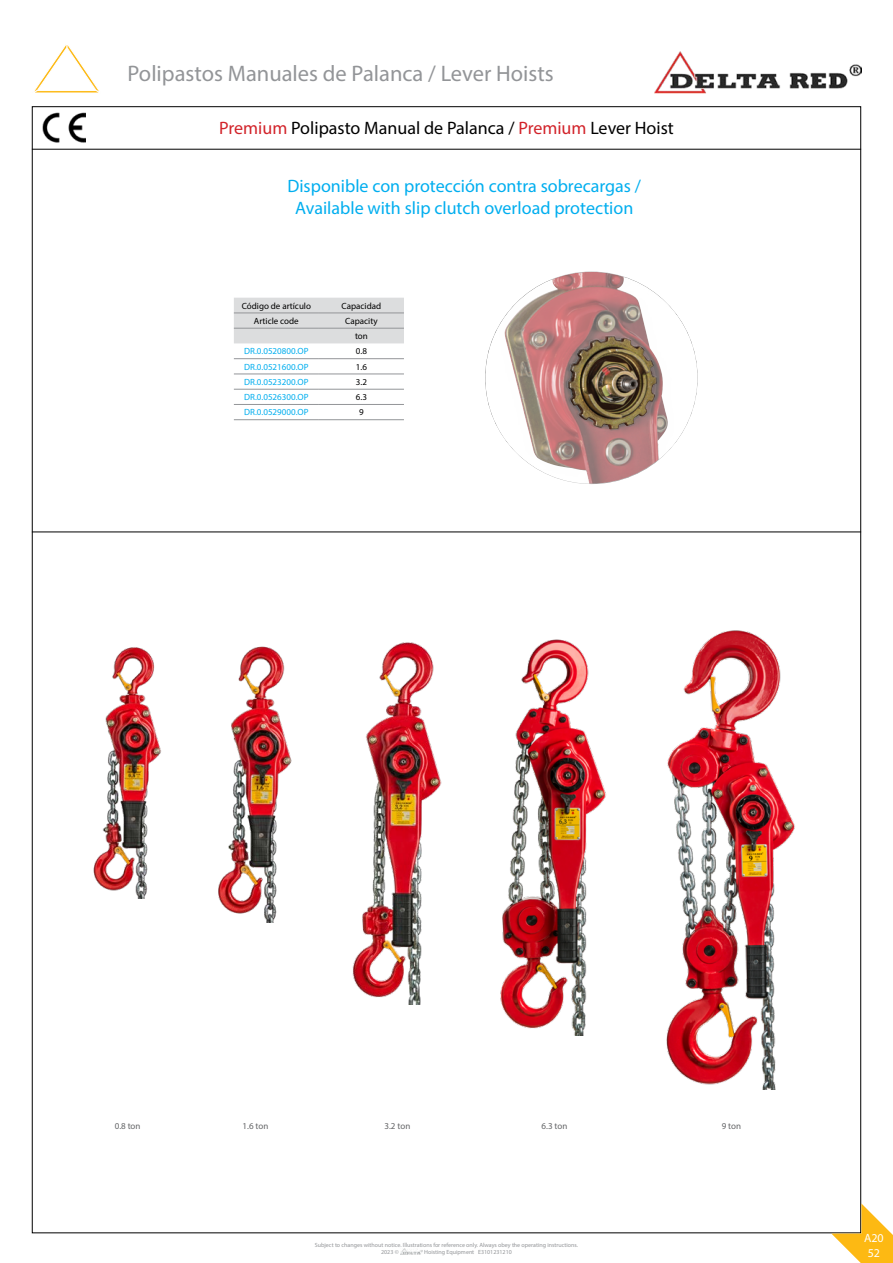
<style>
.page{position:relative;width:893px;height:1263px;background:#fff}
.page>*{position:absolute;margin:0;border:0;box-sizing:border-box;transform-origin:0 0}
.t1{font:22.5px "Myriad Pro";color:#939598}
.t2{font:18px/21.6px "Myriad Pro";color:#00aeef;text-align:center}
.t3{font:18px "Myriad Pro";color:#000}
.t4{font:12px/14.4px "Myriad Pro";color:#fff;text-align:center}
.t5{font:9px "Myriad Pro";color:#00aeef}
.t6{font:9px/15.3px "Myriad Pro";color:#000;text-align:center}
.t7{font:9px "Myriad Pro";letter-spacing:-.005em;color:#636466}
.t8{font:6px/7.2px "Myriad Pro";color:#939598}
.s1{color:#d2232a}
</style>
<div class="page">
<img style="left:43px;top:106px;width:42px;height:43px">
<hr style="left:32px;top:149px;width:829px;height:1px;background:#000">
<svg style="left:34px;top:45px;width:65px;height:48px"></svg>
<img style="left:654px;top:51px;width:207px;height:43px">
<svg style="left:831px;top:1203px;width:62px;height:60px"></svg>
<img style="left:401px;top:1248px;width:21px;height:6px">
<div style="left:484px;top:272px;width:215px;height:212px;background:#000;opacity:.75"></div>
<img style="left:666px;top:630px;width:129px;height:460px">
<img style="left:500px;top:639px;width:106px;height:396px">
<img style="left:218px;top:646px;width:74px;height:277px">
<img style="left:352px;top:642px;width:90px;height:363px">
<img style="left:93px;top:647px;width:68px;height:251px">
<hr style="left:32px;top:531px;width:829px;height:1px;background:#000">
<div style="left:234px;top:298px;width:170px;height:45px;background:#dcddde"></div>
<hr style="left:234px;top:313px;width:85px;height:1px;background:#939598">
<hr style="left:234px;top:328px;width:85px;height:1px;background:#939598">
<hr style="left:319px;top:313px;width:85px;height:1px;background:#939598">
<hr style="left:319px;top:328px;width:85px;height:1px;background:#939598">
<hr style="left:234px;top:358px;width:85px;height:1px;background:#939598">
<hr style="left:319px;top:358px;width:85px;height:1px;background:#939598">
<hr style="left:234px;top:374px;width:85px;height:1px;background:#939598">
<hr style="left:234px;top:389px;width:85px;height:1px;background:#939598">
<hr style="left:234px;top:404px;width:85px;height:1px;background:#939598">
<hr style="left:234px;top:419px;width:85px;height:1px;background:#939598">
<hr style="left:319px;top:374px;width:85px;height:1px;background:#939598">
<hr style="left:319px;top:389px;width:85px;height:1px;background:#939598">
<hr style="left:319px;top:404px;width:85px;height:1px;background:#939598">
<hr style="left:319px;top:419px;width:85px;height:1px;background:#939598">
<h1 class="t1" style="left:128px;top:59px;width:428px">Polipastos Manuales de Palanca / Lever Hoists</h1>
<h2 class="t3" style="left:219px;top:117px;width:456px"><span class="s1">Premium</span> Polipasto Manual de Palanca / <span class="s1">Premium</span> Lever Hoist</h2>
<h2 class="t2" style="left:287px;top:175px;width:355px">Disponible con protección contra sobrecargas /<br>Available with slip clutch overload protection</h2>
<h3 class="t6" style="left:242px;top:298px;width:71px">Código de artículo</h3>
<h3 class="t6" style="left:342px;top:298px;width:41px">Capacidad</h3>
<h3 class="t6" style="left:254px;top:313px;width:46px">Article code</h3>
<h3 class="t6" style="left:345px;top:313px;width:34px">Capacity ton</h3>
<h3 class="t5" style="left:244px;top:346px;width:66px">DR.0.0520800.OP</h3>
<h3 class="t6" style="left:356px;top:344px;width:13px">0.8</h3>
<h3 class="t5" style="left:244px;top:361px;width:66px">DR.0.0521600.OP</h3>
<h3 class="t6" style="left:356px;top:359px;width:13px">1.6</h3>
<h3 class="t5" style="left:244px;top:376px;width:66px">DR.0.0523200.OP</h3>
<h3 class="t6" style="left:356px;top:374px;width:13px">3.2</h3>
<h3 class="t5" style="left:244px;top:392px;width:66px">DR.0.0526300.OP</h3>
<h3 class="t6" style="left:356px;top:389px;width:13px">6.3</h3>
<h3 class="t5" style="left:244px;top:407px;width:66px">DR.0.0529000.OP</h3>
<h3 class="t6" style="left:359px;top:405px;width:6px">9</h3>
<h3 class="t7" style="left:115px;top:1121px;width:27px">0.8 ton</h3>
<h3 class="t7" style="left:243px;top:1121px;width:27px">1.6 ton</h3>
<h3 class="t7" style="left:384px;top:1121px;width:27px">3.2 ton</h3>
<h3 class="t7" style="left:541px;top:1121px;width:27px">6.3 ton</h3>
<h3 class="t7" style="left:722px;top:1121px;width:21px">9 ton</h3>
<p class="t8" style="left:381px;top:1241px;width:199px;text-indent:-66px">Subject to changes without notice. Illustrations for reference only. Always obey the operating instructions.<br>2023 ©</p>
<p class="t8" style="left:424px;top:1248px;width:89px">Hoisting Equipment E3101231210</p>
<h3 class="t4" style="left:864px;top:1231px;width:21px">A20<br>52</h3>
</div>
